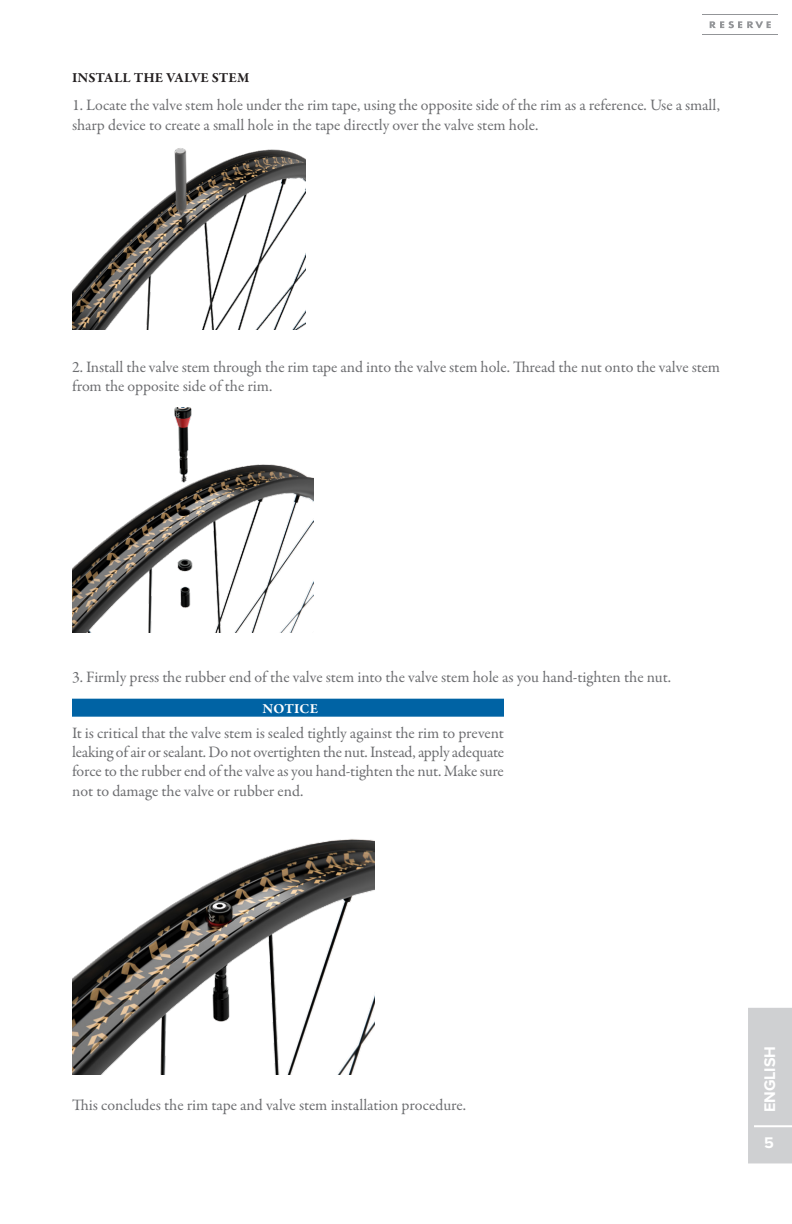
<style>
.page{position:relative;width:792px;height:1224px;background:#fff}
.page>*{position:absolute;margin:0;border:0;box-sizing:border-box;transform-origin:0 0}
.Body_Copy{font:16px/19.2px "Garamond Premr Pro";letter-spacing:-.005em;color:#6c6d70}
.t1{font:700 16px "Proxima Nova";color:#fff}
.Header_3_no_Rule__no{font:700 14px "Garamond Premr Pro";letter-spacing:.01em;color:#231f20}
.NOTICE{font:700 14px "Garamond Premr Pro";letter-spacing:.01em;color:#fff}
</style>
<div class="page">
<div style="left:748px;top:1008px;width:44px;height:155px;background:#cfd0d2"></div>
<hr style="left:754px;top:1125px;width:38px;height:2px;background:#fff">
<hr style="left:702px;top:35px;width:76px;height:1px;background:#939598">
<hr style="left:702px;top:14px;width:76px;height:1px;background:#939598">
<svg style="left:710px;top:21px;width:61px;height:7px"></svg>
<img style="left:72px;top:148px;width:234px;height:182px">
<div style="left:72px;top:699px;width:432px;height:18px;background:#0063a4"></div>
<img style="left:72px;top:839px;width:302px;height:235px">
<img style="left:72px;top:407px;width:241px;height:226px">
<p class="Header_3_no_Rule__no" style="left:72px;top:69px;width:179px">INSTALL THE VALVE STEM</p>
<p class="Body_Copy" style="left:72px;top:96px;width:649px">1. Locate the valve stem hole under the rim tape, using the opposite side of the rim as a reference. Use a small, sharp device to create a small hole in the tape directly over the valve stem hole.</p>
<p class="Body_Copy" style="left:72px;top:358px;width:650px">2. Install the valve stem through the rim tape and into the valve stem hole. Thread the nut onto the valve stem from the opposite side of the rim.</p>
<p class="Body_Copy" style="left:72px;top:667px;width:601px">3. Firmly press the rubber end of the valve stem into the valve stem hole as you hand-tighten the nut.</p>
<p class="NOTICE" style="left:263px;top:700px;width:57px">NOTICE</p>
<p class="Body_Copy" style="left:72px;top:724px;width:434px;text-align:justify">It is critical that the valve stem is sealed tightly against the rim to prevent leaking of air or sealant. Do not overtighten the nut. Instead, apply adequate force to the rubber end of the valve as you hand-tighten the nut. Make sure not to damage the valve or rubber end.</p>
<p class="Body_Copy" style="left:72px;top:1095px;width:395px">This concludes the rim tape and valve stem installation procedure.</p>
<p class="t1" style="left:758px;top:1112px;width:68px;rotate:-90deg">ENGLISH</p>
<p class="t1" style="left:764px;top:1130px;width:11px">5</p>
</div>
